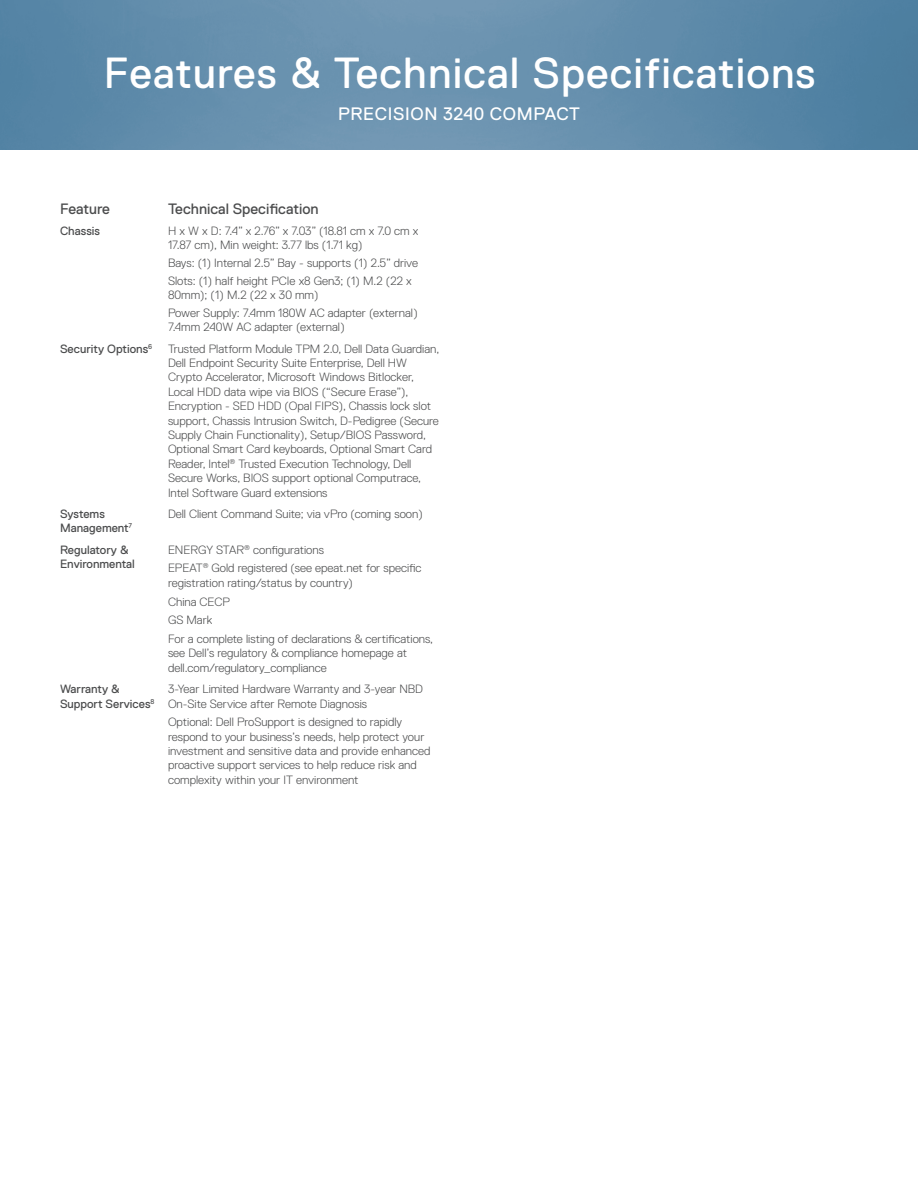
<style>
.page{position:relative;width:918px;height:1188px;background:#fff}
.page>*{position:absolute;margin:0;border:0;box-sizing:border-box;transform-origin:0 0}
.t1{font:43.5px "Dell Replica";letter-spacing:.025em;color:#fff}
.t2{font:18px "Dell Replica";letter-spacing:.035em;color:#fff}
.t3{font:15px "Dell Replica";color:#4b4c4d}
.t4{font:300 12px/14.4px "Dell Replica";color:#4b4c4d}
.t5{font:12px/14.4px "Dell Replica";color:#4b4c4d}
</style>
<div class="page">
<img style="left:0;top:0;width:918px;height:150px">
<p class="t1" style="left:104px;top:49px;width:713px">Features &amp; Technical Specifications</p>
<p class="t2" style="left:338px;top:104px;width:243px">PRECISION 3240 COMPACT</p>
<p class="t3" style="left:60px;top:200px;width:52px">Feature</p>
<p class="t3" style="left:168px;top:200px;width:152px">Technical Specification</p>
<p class="t5" style="left:60px;top:224px;width:42px">Chassis</p>
<p class="t4" style="left:168px;top:224px;width:252px">H x W x D: 7.4” x 2.76” x 7.03” (18.81 cm x 7.0 cm x<br>17.87 cm), Min weight: 3.77 lbs (1.71 kg)</p>
<p class="t4" style="left:168px;top:256px;width:252px">Bays: (1) Internal 2.5” Bay - supports (1) 2.5” drive</p>
<p class="t4" style="left:168px;top:273px;width:245px">Slots: (1) half height PCIe x8 Gen3; (1) M.2 (22 x<br>80mm); (1) M.2 (22 x 30 mm)</p>
<p class="t4" style="left:168px;top:306px;width:251px">Power Supply: 7.4mm 180W AC adapter (external)<br>7.4mm 240W AC adapter (external)</p>
<p class="t5" style="left:60px;top:341px;width:94px">Security Options<sup>6</sup></p>
<p class="t4" style="left:168px;top:341px;width:273px">Trusted Platform Module TPM 2.0, Dell Data Guardian, Dell Endpoint Security Suite Enterprise, Dell HW Crypto Accelerator, Microsoft Windows Bitlocker, Local HDD data wipe via BIOS (“Secure Erase”), Encryption - SED HDD (Opal FIPS), Chassis lock slot support, Chassis Intrusion Switch, D-Pedigree (Secure Supply Chain Functionality), Setup/BIOS Password, Optional Smart Card keyboards, Optional Smart Card Reader, Intel<sup>®</sup> Trusted Execution Technology, Dell Secure Works, BIOS support optional Computrace, Intel Software Guard extensions</p>
<p class="t5" style="left:60px;top:507px;width:74px">Systems<br>Management<sup>7</sup></p>
<p class="t4" style="left:168px;top:507px;width:256px">Dell Client Command Suite; via vPro (coming soon)</p>
<p class="t5" style="left:60px;top:542px;width:70px">Regulatory &amp;</p>
<p class="t5" style="left:60px;top:557px;width:76px">Environmental</p>
<p class="t4" style="left:168px;top:542px;width:158px">ENERGY STAR<sup>®</sup> configurations</p>
<p class="t4" style="left:168px;top:561px;width:255px">EPEAT<sup>®</sup> Gold registered (see epeat.net for specific registration rating/status by country)</p>
<p class="t4" style="left:168px;top:594px;width:64px">China CECP</p>
<p class="t4" style="left:168px;top:613px;width:46px">GS Mark</p>
<p class="t4" style="left:168px;top:632px;width:267px">For a complete listing of declarations &amp; certifications, see Dell’s regulatory &amp; compliance homepage at dell.com/regulatory_compliance</p>
<p class="t5" style="left:60px;top:682px;width:96px">Warranty &amp;<br>Support Services<sup>8</sup></p>
<p class="t4" style="left:168px;top:682px;width:257px">3-Year Limited Hardware Warranty and 3-year NBD<br>On-Site Service after Remote Diagnosis</p>
<p class="t4" style="left:168px;top:715px;width:264px">Optional: Dell ProSupport is designed to rapidly respond to your business’s needs, help protect your investment and sensitive data and provide enhanced proactive support services to help reduce risk and complexity within your IT environment</p>
</div>
